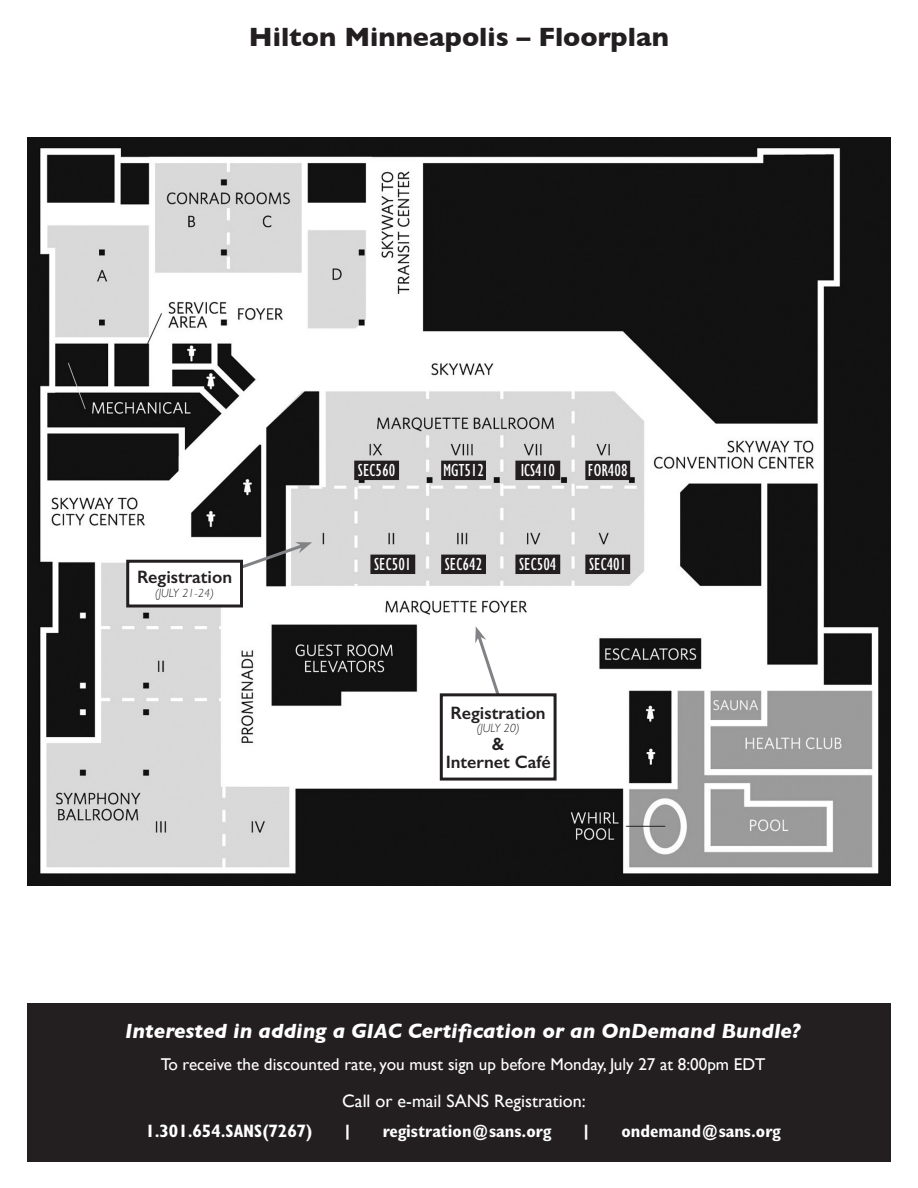
<style>
.page{position:relative;width:918px;height:1188px;background:#fff}
.page>*{position:absolute;margin:0;border:0;box-sizing:border-box;transform-origin:0 0}
.t1{font:700 27px "Gill Sans";color:#231f20}
.t2{font:italic 700 21px "Gill Sans";color:#fff}
.t3{font:700 condensed 18px "Gill Sans";color:#fff}
.t4{font:condensed 18px "Gill Sans";color:#fff}
.t5{font:600 18px/18px "Gill Sans";color:#231f20;text-align:center}
.t6{font:18px "Gill Sans";color:#fff}
.t7{font:17.1px "Gill Sans";color:#fff}
.t8{font:italic 300 12px "Gill Sans";color:#231f20}
</style>
<div class="page">
<img style="left:27px;top:137px;width:864px;height:749px">
<svg style="left:585px;top:555px;width:45px;height:19px"></svg>
<svg style="left:585px;top:461px;width:45px;height:19px"></svg>
<svg style="left:515px;top:555px;width:45px;height:19px"></svg>
<svg style="left:441px;top:555px;width:45px;height:19px"></svg>
<svg style="left:354px;top:461px;width:45px;height:19px"></svg>
<svg style="left:515px;top:461px;width:45px;height:19px"></svg>
<svg style="left:441px;top:461px;width:45px;height:19px"></svg>
<svg style="left:370px;top:555px;width:45px;height:19px"></svg>
<div style="left:27px;top:1003px;width:864px;height:159px;background:#231f20"></div>
<svg style="left:475px;top:626px;width:28px;height:67px"></svg>
<div style="left:441px;top:695px;width:114px;height:84px;background:#fff"></div>
<div style="left:440px;top:693px;width:117px;height:88px;border:3px solid #231f20"></div>
<svg style="left:227px;top:542px;width:85px;height:33px"></svg>
<div style="left:128px;top:561px;width:114px;height:45px;background:#fff"></div>
<div style="left:126px;top:560px;width:117px;height:48px;border:3px solid #231f20"></div>
<h1 class="t1" style="left:249px;top:15px;width:422px">Hilton Minneapolis – Floorplan</h1>
<p class="t5" style="left:137px;top:568px;width:97px">Registration</p>
<p class="t8" style="left:155px;top:586px;width:60px">(July 21-24)</p>
<p class="t4" style="left:358px;top:460px;width:39px">SEC560</p>
<p class="t4" style="left:443px;top:460px;width:43px">MGT512</p>
<p class="t4" style="left:521px;top:460px;width:36px">ICS410</p>
<p class="t4" style="left:588px;top:460px;width:41px">FOR408</p>
<p class="t4" style="left:374px;top:554px;width:39px">SEC501</p>
<p class="t4" style="left:445px;top:554px;width:39px">SEC642</p>
<p class="t4" style="left:519px;top:554px;width:39px">SEC504</p>
<p class="t4" style="left:589px;top:554px;width:39px">SEC401</p>
<p class="t5" style="left:451px;top:704px;width:97px">Registration</p>
<p class="t8" style="left:477px;top:721px;width:44px">(July 20)</p>
<p class="t5" style="left:446px;top:735px;width:106px">&amp;<br>Internet Café</p>
<p class="t2" style="left:125px;top:1018px;width:677px">Interested in adding a GIAC Certification or an OnDemand Bundle?</p>
<p class="t7" style="left:161px;top:1054px;width:606px">To receive the discounted rate, you must sign up before Monday, July 27 at 8:00pm EDT</p>
<p class="t6" style="left:342px;top:1090px;width:245px">Call or e-mail SANS Registration:</p>
<p class="t3" style="left:145px;top:1120px;width:169px">1.301.654.SANS(7267)</p>
<p class="t3" style="left:343px;top:1120px;width:12px">|</p>
<p class="t3" style="left:383px;top:1120px;width:170px">registration@sans.org</p>
<p class="t3" style="left:581px;top:1120px;width:12px">|</p>
<p class="t3" style="left:621px;top:1120px;width:161px">ondemand@sans.org</p>
</div>
